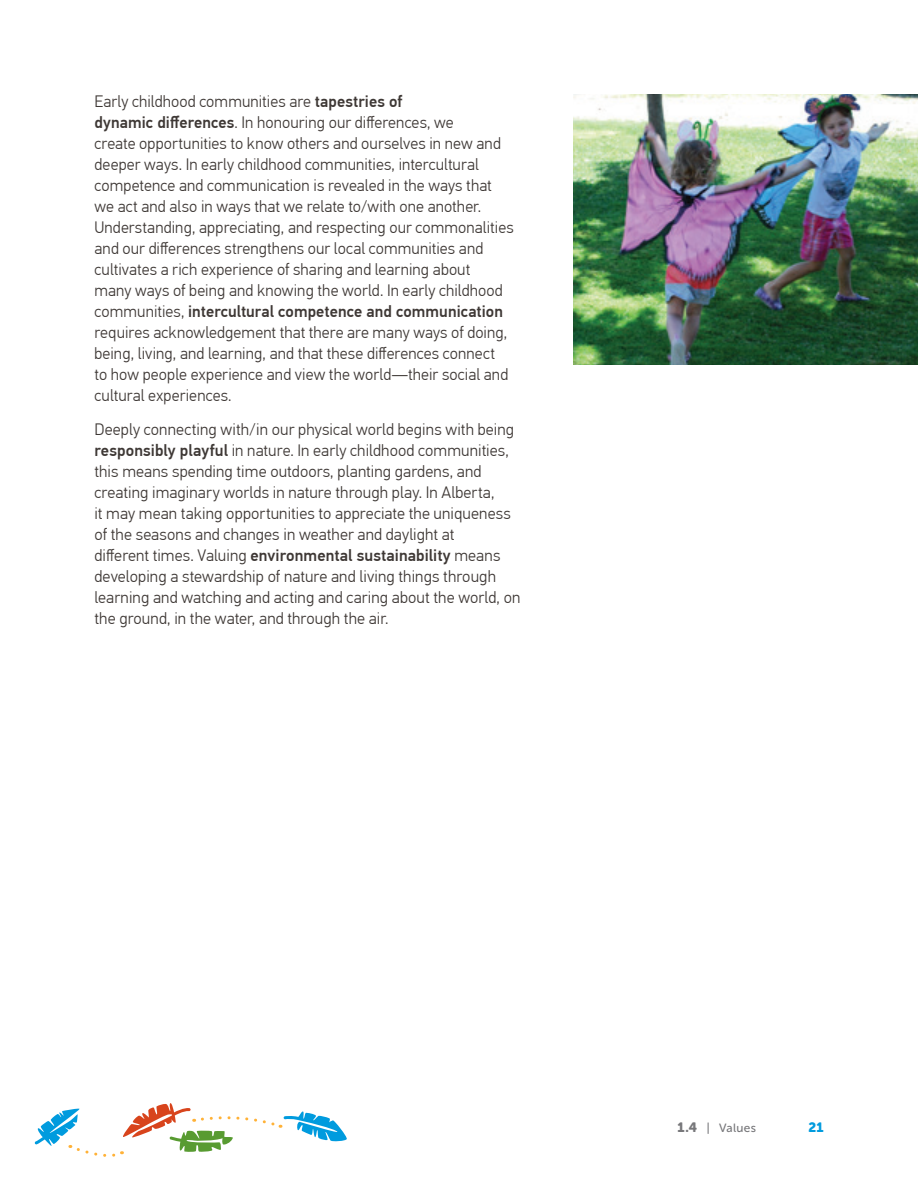
<style>
.page{position:relative;width:918px;height:1188px;background:#fff}
.page>*{position:absolute;margin:0;border:0;box-sizing:border-box;transform-origin:0 0}
.Body_Copy_Dark___11p{font:300 16.5px/21px "PF Din Text Pro";letter-spacing:.005em;color:#3e3835}
.t1{font:13.5px "Museo Sans Rounded 900";color:#009bde}
.Footer_Right{font:12px "Museo Sans Rounded 500";letter-spacing:.025em;color:#77777a}
.s1{font-weight:500}
.s2{font-family:"Museo Sans Rounded 900";font-size:13.5px}
</style>
<div class="page">
<svg style="left:35px;top:1103px;width:312px;height:54px"></svg>
<img style="left:574px;top:94px;width:344px;height:270px">
<p class="Body_Copy_Dark___11p" style="left:94px;top:91px;width:421px">Early childhood communities are <span class="s1">tapestries of<br>dynamic differences</span>. In honouring our differences, we<br>create opportunities to know others and ourselves in new and deeper ways. In early childhood communities, intercultural competence and communication is revealed in the ways that we act and also in ways that we relate to/with one another.<br>Understanding, appreciating, and respecting our commonalities and our differences strengthens our local communities and cultivates a rich experience of sharing and learning about<br>many ways of being and knowing the world. In early childhood communities, <span class="s1">intercultural competence and communication </span>requires acknowledgement that there are many ways of doing, being, living, and learning, and that these differences connect<br>to how people experience and view the world—their social and cultural experiences.</p>
<p class="Body_Copy_Dark___11p" style="left:94px;top:419px;width:428px">Deeply connecting with/in our physical world begins with being <span class="s1">responsibly playful</span> in nature. In early childhood communities, this means spending time outdoors, planting gardens, and creating imaginary worlds in nature through play. In Alberta,<br>it may mean taking opportunities to appreciate the uniqueness of the seasons and changes in weather and daylight at<br>different times. Valuing <span class="s1">environmental sustainability</span> means developing a stewardship of nature and living things through learning and watching and acting and caring about the world, on the ground, in the water, and through the air.</p>
<p class="Footer_Right" style="left:677px;top:1122px;width:80px"><span class="s2">1.4</span> | Values</p>
<p class="t1" style="left:808px;top:1120px;width:17px">21</p>
</div>
